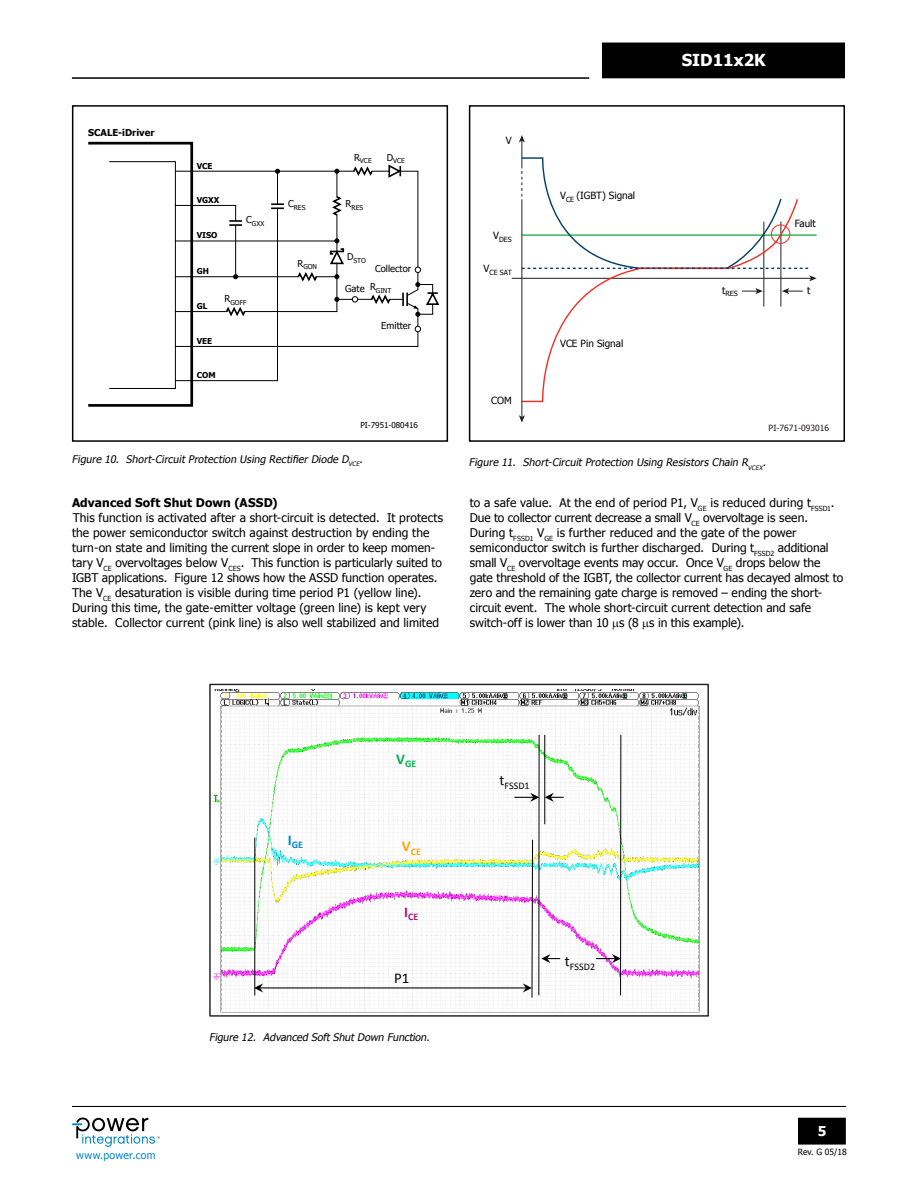
<style>
.page{position:relative;width:918px;height:1188px;background:#fff}
.page>*{position:absolute;margin:0;border:0;box-sizing:border-box;transform-origin:0 0}
.t1{font:700 16.5px "Tahoma";color:#fff}
.t2{font:15px "Calibri";color:#000}
.t3{font:700 13.5px "Tahoma";color:#fff}
.t4{font:12px/15px "Tahoma";color:#000}
.t5{font:700 12px "Tahoma";letter-spacing:.01em;color:#000}
.t6{font:italic 10.5px "Tahoma";color:#000}
.t7{font:10.5px "Tahoma";letter-spacing:.03em;color:#0085ca}
.t8{font:10.05px "Calibri";letter-spacing:.005em;color:#000}
.t9{font:700 10.05px "Calibri";color:#a91775}
.t10{font:700 10.05px "Calibri";color:#00b050}
.t11{font:700 10.05px "Calibri";color:#ffa400}
.t12{font:700 10.05px "Calibri";color:#0085ca}
.t13{font:9.9px "Tahoma";color:#000}
.t14{font:9.45px "Tahoma";color:#000}
.t15{font:700 9.45px "Tahoma";color:#000}
.t16{font:8.55px "Tahoma";color:#231f20}
.t17{font:8.55px "Tahoma";color:#000}
.t18{font:700 8.1px "Tahoma";color:#000}
.t19{font:8.1px "Tahoma";color:#000}
.t20{font:7.05px "Tahoma";color:#000}
.t21{font:6.75px "Tahoma";color:#000}
.s1{font-size:6.75px}
</style>
<div class="page">
<hr style="left:72px;top:1106px;width:774px;height:1px;background:#000">
<hr style="left:72px;top:77px;width:517px;height:2px;background:#000">
<div style="left:799px;top:1118px;width:46px;height:26px;background:#000"></div>
<div style="left:798px;top:1118px;width:48px;height:27px;border:2px solid #000"></div>
<div style="left:603px;top:43px;width:241px;height:35px;background:#000"></div>
<svg style="left:72px;top:1118px;width:88px;height:29px"></svg>
<div style="left:72px;top:105px;width:376px;height:337px;border:2px solid #000"></div>
<div style="left:469px;top:105px;width:376px;height:337px;border:2px solid #000"></div>
<hr style="left:512px;top:278px;width:299px;height:1px;background:#231f20">
<svg style="left:522px;top:281px;width:277px;height:122px"></svg>
<hr style="left:521px;top:199px;width:1px;height:218px;background:#231f20">
<svg style="left:519px;top:415px;width:6px;height:8px"></svg>
<svg style="left:519px;top:135px;width:298px;height:146px"></svg>
<img style="left:213px;top:689px;width:487px;height:324px">
<hr style="left:254px;top:838px;width:1px;height:158px;background:#000">
<hr style="left:260px;top:987px;width:266px;height:1px;background:#000">
<svg style="left:523px;top:839px;width:10px;height:159px"></svg>
<svg style="left:254px;top:983px;width:9px;height:9px"></svg>
<hr style="left:538px;top:735px;width:1px;height:260px;background:#000">
<hr style="left:544px;top:735px;width:1px;height:89px;background:#000">
<hr style="left:620px;top:735px;width:1px;height:260px;background:#000">
<svg style="left:545px;top:793px;width:19px;height:9px"></svg>
<svg style="left:514px;top:793px;width:25px;height:9px"></svg>
<svg style="left:541px;top:954px;width:19px;height:9px"></svg>
<svg style="left:596px;top:954px;width:25px;height:9px"></svg>
<hr style="left:336px;top:215px;width:1px;height:36px;background:#000">
<hr style="left:336px;top:263px;width:1px;height:49px;background:#000">
<hr style="left:175px;top:380px;width:103px;height:1px;background:#000">
<svg style="left:224px;top:307px;width:23px;height:10px"></svg>
<hr style="left:244px;top:311px;width:93px;height:1px;background:#000">
<hr style="left:175px;top:346px;width:243px;height:1px;background:#000">
<svg style="left:271px;top:203px;width:13px;height:6px"></svg>
<hr style="left:277px;top:171px;width:1px;height:33px;background:#000">
<hr style="left:277px;top:208px;width:1px;height:173px;background:#000">
<hr style="left:175px;top:311px;width:52px;height:1px;background:#000">
<svg style="left:275px;top:169px;width:5px;height:5px"></svg>
<svg style="left:330px;top:164px;width:88px;height:53px"></svg>
<svg style="left:296px;top:238px;width:49px;height:45px"></svg>
<hr style="left:175px;top:205px;width:61px;height:1px;background:#000">
<hr style="left:175px;top:241px;width:162px;height:1px;background:#000">
<hr style="left:175px;top:171px;width:162px;height:1px;background:#000">
<div style="left:87px;top:142px;width:106px;height:265px;border:3px solid #000"></div>
<svg style="left:229px;top:205px;width:13px;height:21px"></svg>
<hr style="left:235px;top:225px;width:1px;height:52px;background:#000">
<svg style="left:233px;top:274px;width:5px;height:5px"></svg>
<div style="left:109px;top:161px;width:67px;height:228px;border:1px solid #000"></div>
<hr style="left:417px;top:171px;width:1px;height:96px;background:#000">
<hr style="left:175px;top:276px;width:124px;height:1px;background:#000">
<svg style="left:358px;top:267px;width:82px;height:79px"></svg>
<svg style="left:334px;top:297px;width:18px;height:5px"></svg>
<div style="left:352px;top:296px;width:6px;height:7px;border:1px solid #000;border-radius:50%"></div>
<p class="t15" style="left:88px;top:126px;width:68px">SCALE-iDriver</p>
<p class="t18" style="left:197px;top:161px;width:17px">VCE</p>
<p class="t18" style="left:197px;top:194px;width:24px">VGXX</p>
<p class="t18" style="left:197px;top:230px;width:22px">VISO</p>
<p class="t18" style="left:197px;top:266px;width:14px">GH</p>
<p class="t21" style="left:246px;top:219px;width:20px"><sup>C</sup>GXX</p>
<p class="t18" style="left:197px;top:301px;width:12px">GL</p>
<p class="t18" style="left:197px;top:335px;width:17px">VEE</p>
<p class="t18" style="left:197px;top:370px;width:20px">COM</p>
<p class="t21" style="left:225px;top:298px;width:24px"><sup>R</sup>GOFF</p>
<p class="t21" style="left:288px;top:203px;width:19px"><sup>C</sup>RES</p>
<p class="t21" style="left:298px;top:262px;width:21px"><sup>R</sup>GON</p>
<p class="t21" style="left:354px;top:156px;width:19px"><sup>R</sup>VCE</p>
<p class="t21" style="left:346px;top:203px;width:19px"><sup>R</sup>RES</p>
<p class="t21" style="left:387px;top:156px;width:20px"><sup>D</sup>VCE</p>
<p class="t21" style="left:347px;top:256px;width:20px"><sup>D</sup>STO</p>
<p class="t14" style="left:375px;top:263px;width:38px">Collector</p>
<p class="t14" style="left:345px;top:283px;width:48px">Gate R<span class="s1">GINT</span></p>
<p class="t14" style="left:381px;top:319px;width:32px">Emitter</p>
<p class="t19" style="left:361px;top:420px;width:59px">PI-7951-080416</p>
<p class="t13" style="left:506px;top:134px;width:7px">V</p>
<p class="t20" style="left:493px;top:235px;width:20px"><sup>V</sup>DES</p>
<p class="t20" style="left:484px;top:268px;width:30px"><sup>V</sup>CE SAT</p>
<p class="t13" style="left:491px;top:393px;width:22px">COM</p>
<h1 class="t1" style="left:682px;top:49px;width:85px">SID11x2K</h1>
<p class="t13" style="left:560px;top:189px;width:77px">V<sub>CE</sub> (IGBT) Signal</p>
<p class="t13" style="left:560px;top:337px;width:65px">VCE Pin Signal</p>
<p class="t13" style="left:795px;top:217px;width:23px">Fault</p>
<p class="t20" style="left:722px;top:289px;width:17px"><sup>t</sup>RES</p>
<p class="t13" style="left:807px;top:284px;width:5px">t</p>
<p class="t16" style="left:769px;top:422px;width:62px">PI-7671-093016</p>
<p class="t6" style="left:72px;top:452px;width:295px">Figure 10. Short-Circuit Protection Using Rectifier Diode D<sub>VCE</sub>.</p>
<p class="t6" style="left:469px;top:455px;width:301px">Figure 11. Short-Circuit Protection Using Resistors Chain R<sub>VCEX</sub>.</p>
<p class="t5" style="left:72px;top:494px;width:207px">Advanced Soft Shut Down (ASSD)</p>
<p class="t4" style="left:72px;top:510px;width:373px">This function is activated after a short-circuit is detected. It protects the power semiconductor switch against destruction by ending the turn-on state and limiting the current slope in order to keep momen&shy;tary V<sub>CE</sub> overvoltages below V<sub>CES</sub>. This function is particularly suited to IGBT applications. Figure 12 shows how the ASSD function operates.<br>The V<sub>CE</sub> desaturation is visible during time period P1 (yellow line).<br>During this time, the gate-emitter voltage (green line) is kept very stable. Collector current (pink line) is also well stabilized and limited</p>
<p class="t4" style="left:470px;top:495px;width:375px">to a safe value. At the end of period P1, V<sub>GE</sub> is reduced during t<sub>FSSD1</sub>.<br>Due to collector current decrease a small V<sub>CE</sub> overvoltage is seen.<br>During t<sub>FSSD1</sub> V<sub>GE</sub> is further reduced and the gate of the power semiconductor switch is further discharged. During t<sub>FSSD2</sub> additional small V<sub>CE</sub> overvoltage events may occur. Once V<sub>GE</sub> drops below the gate threshold of the IGBT, the collector current has decayed almost to zero and the remaining gate charge is removed ‒ ending the short&shy;circuit event. The whole short-circuit current detection and safe switch-off is lower than 10 s (8 s in this example).</p>
<p class="t7" style="left:76px;top:1148px;width:81px">www.power.com</p>
<p class="t12" style="left:288px;top:838px;width:17px"><sup>I</sup>GE</p>
<p class="t10" style="left:396px;top:757px;width:22px"><sup>V</sup>GE</p>
<p class="t11" style="left:402px;top:845px;width:21px"><sup>V</sup>CE</p>
<p class="t9" style="left:404px;top:911px;width:16px"><sup>I</sup>CE</p>
<p class="t2" style="left:394px;top:968px;width:17px">P1</p>
<p class="t6" style="left:209px;top:1030px;width:224px">Figure 12. Advanced Soft Shut Down Function.</p>
<p class="t8" style="left:499px;top:779px;width:32px"><sup>t</sup>FSSD1</p>
<p class="t8" style="left:565px;top:960px;width:32px"><sup>t</sup>FSSD2</p>
<p class="t3" style="left:818px;top:1121px;width:10px">5</p>
<p class="t17" style="left:798px;top:1146px;width:50px">Rev. G 05/18</p>
</div>
